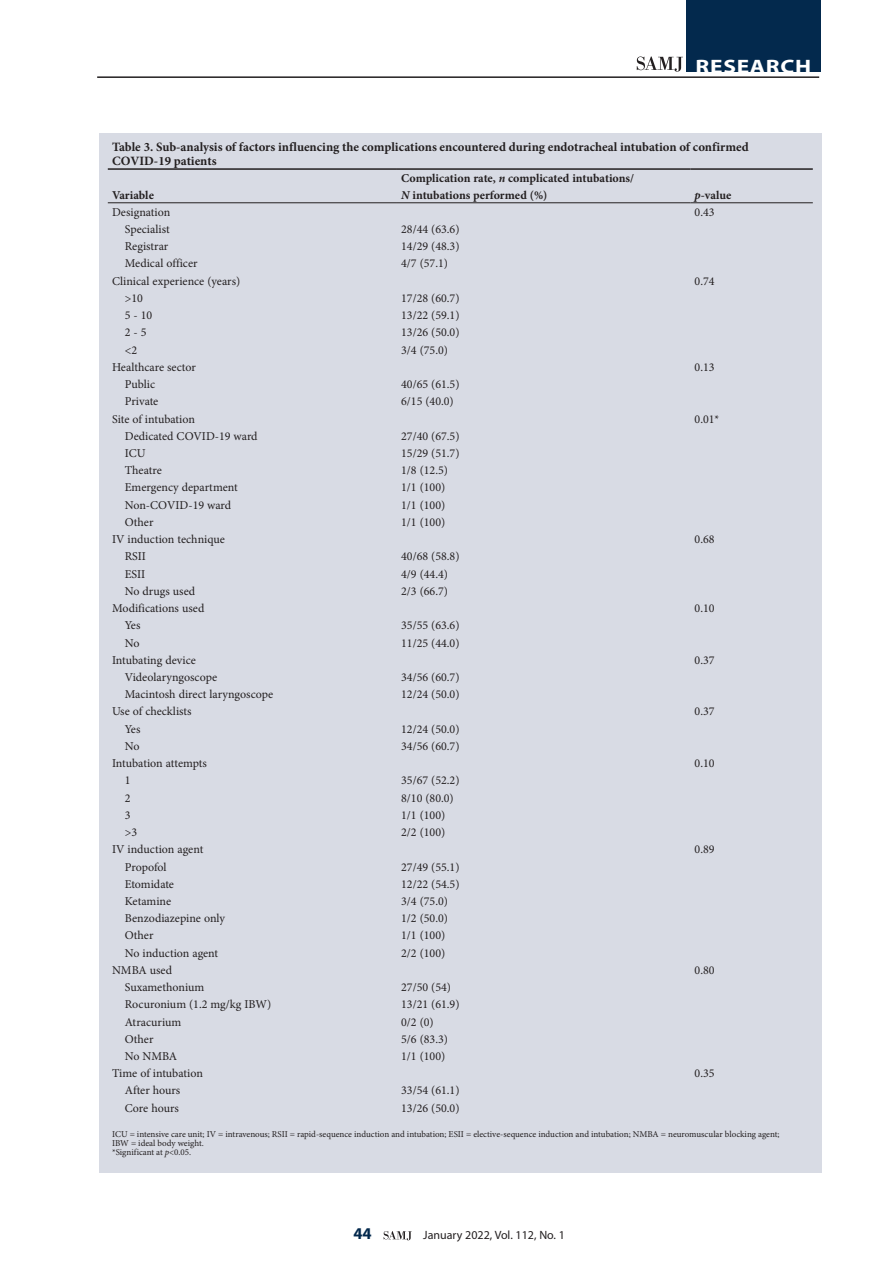
<style>
.page{position:relative;width:893px;height:1263px;background:#fff}
.page>*{position:absolute;margin:0;border:0;box-sizing:border-box;transform-origin:0 0}
.t1{font:700 19.5px "Myriad Pro";letter-spacing:.03em;color:#fff;scale:1.2 1}
.t2{font:700 16.5px "Myriad Pro";color:#03294d}
.TABLE_HEAD{font:700 12.75px/13.5px "Minion Pro";color:#231f20}
.TABLE_COPY{font:12px "Minion Pro";color:#231f20}
.TABLE_COPY_INDENT{font:12px "Minion Pro";color:#231f20}
.TABLE_FIELD_NAME{font:700 12px/16.5px "Minion Pro";letter-spacing:-.005em;color:#231f20}
.t3{font:12px "Myriad Pro";color:#231f20}
.TABLE_FOOTNOTE{font:9px/9px "Minion Pro";color:#231f20}
.s1{font-style:italic}
</style>
<div class="page">
<svg style="left:384px;top:1231px;width:28px;height:9px"></svg>
<hr style="left:97px;top:76px;width:722px;height:2px;background:#231f20">
<div style="left:686px;top:0;width:135px;height:72px;background:#03294d"></div>
<svg style="left:637px;top:57px;width:46px;height:15px"></svg>
<div style="left:99px;top:134px;width:722px;height:1039px;background:#d8dbe4"></div>
<hr style="left:108px;top:168px;width:289px;height:2px;background:#231f20">
<hr style="left:397px;top:168px;width:293px;height:2px;background:#231f20">
<hr style="left:690px;top:168px;width:123px;height:2px;background:#231f20">
<hr style="left:108px;top:202px;width:289px;height:1px;background:#231f20">
<hr style="left:397px;top:202px;width:293px;height:1px;background:#231f20">
<hr style="left:690px;top:202px;width:123px;height:1px;background:#231f20">
<h1 class="t1" style="left:696px;top:54px;width:98px">RESEARCH</h1>
<p class="TABLE_HEAD" style="left:112px;top:140px;width:638px">Table 3. Sub-analysis of factors influencing the complications encountered during endotracheal intubation of confirmed<br>COVID-19 patients</p>
<p class="TABLE_FIELD_NAME" style="left:112px;top:186px;width:43px">Variable</p>
<p class="TABLE_FIELD_NAME" style="left:401px;top:170px;width:234px">Complication rate, <span class="s1">n</span> complicated intubations/<br><span class="s1">N</span> intubations performed (%)</p>
<p class="TABLE_FIELD_NAME" style="left:695px;top:186px;width:38px"><span class="s1">p</span>-value</p>
<p class="TABLE_COPY" style="left:112px;top:204px;width:60px">Designation</p>
<p class="TABLE_COPY" style="left:695px;top:204px;width:22px">0.43</p>
<p class="TABLE_COPY_INDENT" style="left:125px;top:221px;width:46px">Specialist</p>
<p class="TABLE_COPY" style="left:401px;top:221px;width:60px">28/44 (63.6)</p>
<p class="TABLE_COPY_INDENT" style="left:125px;top:238px;width:45px">Registrar</p>
<p class="TABLE_COPY" style="left:401px;top:238px;width:60px">14/29 (48.3)</p>
<p class="TABLE_COPY_INDENT" style="left:125px;top:256px;width:74px">Medical officer</p>
<p class="TABLE_COPY" style="left:401px;top:256px;width:48px">4/7 (57.1)</p>
<p class="TABLE_COPY" style="left:112px;top:273px;width:130px">Clinical experience (years)</p>
<p class="TABLE_COPY" style="left:695px;top:273px;width:22px">0.74</p>
<p class="TABLE_COPY_INDENT" style="left:125px;top:290px;width:20px">&gt;10</p>
<p class="TABLE_COPY" style="left:401px;top:290px;width:60px">17/28 (60.7)</p>
<p class="TABLE_COPY_INDENT" style="left:125px;top:307px;width:29px">5 - 10</p>
<p class="TABLE_COPY" style="left:401px;top:307px;width:60px">13/22 (59.1)</p>
<p class="TABLE_COPY_INDENT" style="left:125px;top:324px;width:23px">2 - 5</p>
<p class="TABLE_COPY" style="left:401px;top:324px;width:60px">13/26 (50.0)</p>
<p class="TABLE_COPY_INDENT" style="left:125px;top:342px;width:14px">&lt;2</p>
<p class="TABLE_COPY" style="left:401px;top:342px;width:48px">3/4 (75.0)</p>
<p class="TABLE_COPY" style="left:112px;top:359px;width:85px">Healthcare sector</p>
<p class="TABLE_COPY" style="left:695px;top:359px;width:22px">0.13</p>
<p class="TABLE_COPY_INDENT" style="left:125px;top:376px;width:32px">Public</p>
<p class="TABLE_COPY" style="left:401px;top:376px;width:60px">40/65 (61.5)</p>
<p class="TABLE_COPY_INDENT" style="left:125px;top:393px;width:35px">Private</p>
<p class="TABLE_COPY" style="left:401px;top:393px;width:54px">6/15 (40.0)</p>
<p class="TABLE_COPY" style="left:112px;top:411px;width:84px">Site of intubation</p>
<p class="TABLE_COPY" style="left:695px;top:411px;width:26px">0.01*</p>
<p class="TABLE_COPY_INDENT" style="left:125px;top:428px;width:134px">Dedicated COVID-19 ward</p>
<p class="TABLE_COPY" style="left:401px;top:428px;width:60px">27/40 (67.5)</p>
<p class="TABLE_COPY_INDENT" style="left:125px;top:445px;width:22px">ICU</p>
<p class="TABLE_COPY" style="left:401px;top:445px;width:60px">15/29 (51.7)</p>
<p class="TABLE_COPY_INDENT" style="left:125px;top:462px;width:39px">Theatre</p>
<p class="TABLE_COPY" style="left:401px;top:462px;width:48px">1/8 (12.5)</p>
<p class="TABLE_COPY_INDENT" style="left:125px;top:480px;width:115px">Emergency department</p>
<p class="TABLE_COPY" style="left:401px;top:480px;width:46px">1/1 (100)</p>
<p class="TABLE_COPY_INDENT" style="left:125px;top:497px;width:108px">Non-COVID-19 ward</p>
<p class="TABLE_COPY" style="left:401px;top:497px;width:46px">1/1 (100)</p>
<p class="TABLE_COPY_INDENT" style="left:125px;top:514px;width:30px">Other</p>
<p class="TABLE_COPY" style="left:401px;top:514px;width:46px">1/1 (100)</p>
<p class="TABLE_COPY" style="left:112px;top:531px;width:114px">IV induction technique</p>
<p class="TABLE_COPY" style="left:695px;top:531px;width:22px">0.68</p>
<p class="TABLE_COPY_INDENT" style="left:125px;top:548px;width:23px">RSII</p>
<p class="TABLE_COPY" style="left:401px;top:548px;width:60px">40/68 (58.8)</p>
<p class="TABLE_COPY_INDENT" style="left:125px;top:566px;width:22px">ESII</p>
<p class="TABLE_COPY" style="left:401px;top:566px;width:48px">4/9 (44.4)</p>
<p class="TABLE_COPY_INDENT" style="left:125px;top:583px;width:72px">No drugs used</p>
<p class="TABLE_COPY" style="left:401px;top:583px;width:48px">2/3 (66.7)</p>
<p class="TABLE_COPY" style="left:112px;top:600px;width:94px">Modifications used</p>
<p class="TABLE_COPY" style="left:695px;top:600px;width:22px">0.10</p>
<p class="TABLE_COPY_INDENT" style="left:125px;top:617px;width:17px">Yes</p>
<p class="TABLE_COPY" style="left:401px;top:617px;width:60px">35/55 (63.6)</p>
<p class="TABLE_COPY_INDENT" style="left:125px;top:635px;width:16px">No</p>
<p class="TABLE_COPY" style="left:401px;top:635px;width:60px">11/25 (44.0)</p>
<p class="TABLE_COPY" style="left:112px;top:652px;width:85px">Intubating device</p>
<p class="TABLE_COPY" style="left:695px;top:652px;width:22px">0.37</p>
<p class="TABLE_COPY_INDENT" style="left:125px;top:669px;width:94px">Videolaryngoscope</p>
<p class="TABLE_COPY" style="left:401px;top:669px;width:60px">34/56 (60.7)</p>
<p class="TABLE_COPY_INDENT" style="left:125px;top:686px;width:150px">Macintosh direct laryngoscope</p>
<p class="TABLE_COPY" style="left:401px;top:686px;width:60px">12/24 (50.0)</p>
<p class="TABLE_COPY" style="left:112px;top:703px;width:81px">Use of checklists</p>
<p class="TABLE_COPY" style="left:695px;top:703px;width:22px">0.37</p>
<p class="TABLE_COPY_INDENT" style="left:125px;top:721px;width:17px">Yes</p>
<p class="TABLE_COPY" style="left:401px;top:721px;width:60px">12/24 (50.0)</p>
<p class="TABLE_COPY_INDENT" style="left:125px;top:738px;width:16px">No</p>
<p class="TABLE_COPY" style="left:401px;top:738px;width:60px">34/56 (60.7)</p>
<p class="TABLE_COPY" style="left:112px;top:755px;width:96px">Intubation attempts</p>
<p class="TABLE_COPY" style="left:695px;top:755px;width:22px">0.10</p>
<p class="TABLE_COPY_INDENT" style="left:125px;top:772px;width:7px">1</p>
<p class="TABLE_COPY" style="left:401px;top:772px;width:60px">35/67 (52.2)</p>
<p class="TABLE_COPY_INDENT" style="left:125px;top:790px;width:7px">2</p>
<p class="TABLE_COPY" style="left:401px;top:790px;width:54px">8/10 (80.0)</p>
<p class="TABLE_COPY_INDENT" style="left:125px;top:807px;width:7px">3</p>
<p class="TABLE_COPY" style="left:401px;top:807px;width:46px">1/1 (100)</p>
<p class="TABLE_COPY_INDENT" style="left:125px;top:824px;width:14px">&gt;3</p>
<p class="TABLE_COPY" style="left:401px;top:824px;width:46px">2/2 (100)</p>
<p class="TABLE_COPY" style="left:112px;top:841px;width:93px">IV induction agent</p>
<p class="TABLE_COPY" style="left:695px;top:841px;width:22px">0.89</p>
<p class="TABLE_COPY_INDENT" style="left:125px;top:859px;width:43px">Propofol</p>
<p class="TABLE_COPY" style="left:401px;top:859px;width:60px">27/49 (55.1)</p>
<p class="TABLE_COPY_INDENT" style="left:125px;top:876px;width:51px">Etomidate</p>
<p class="TABLE_COPY" style="left:401px;top:876px;width:60px">12/22 (54.5)</p>
<p class="TABLE_COPY_INDENT" style="left:125px;top:893px;width:48px">Ketamine</p>
<p class="TABLE_COPY" style="left:401px;top:893px;width:48px">3/4 (75.0)</p>
<p class="TABLE_COPY_INDENT" style="left:125px;top:910px;width:102px">Benzodiazepine only</p>
<p class="TABLE_COPY" style="left:401px;top:910px;width:48px">1/2 (50.0)</p>
<p class="TABLE_COPY_INDENT" style="left:125px;top:927px;width:30px">Other</p>
<p class="TABLE_COPY" style="left:401px;top:927px;width:46px">1/1 (100)</p>
<p class="TABLE_COPY_INDENT" style="left:125px;top:945px;width:95px">No induction agent</p>
<p class="TABLE_COPY" style="left:401px;top:945px;width:46px">2/2 (100)</p>
<p class="TABLE_COPY" style="left:112px;top:962px;width:61px">NMBA used</p>
<p class="TABLE_COPY" style="left:695px;top:962px;width:22px">0.80</p>
<p class="TABLE_COPY_INDENT" style="left:125px;top:979px;width:81px">Suxamethonium</p>
<p class="TABLE_COPY" style="left:401px;top:979px;width:51px">27/50 (54)</p>
<p class="TABLE_COPY_INDENT" style="left:125px;top:996px;width:148px">Rocuronium (1.2 mg/kg IBW)</p>
<p class="TABLE_COPY" style="left:401px;top:996px;width:60px">13/21 (61.9)</p>
<p class="TABLE_COPY_INDENT" style="left:125px;top:1014px;width:58px">Atracurium</p>
<p class="TABLE_COPY" style="left:401px;top:1014px;width:34px">0/2 (0)</p>
<p class="TABLE_COPY_INDENT" style="left:125px;top:1031px;width:30px">Other</p>
<p class="TABLE_COPY" style="left:401px;top:1031px;width:48px">5/6 (83.3)</p>
<p class="TABLE_COPY_INDENT" style="left:125px;top:1048px;width:54px">No NMBA</p>
<p class="TABLE_COPY" style="left:401px;top:1048px;width:46px">1/1 (100)</p>
<p class="TABLE_COPY" style="left:112px;top:1065px;width:92px">Time of intubation</p>
<p class="TABLE_COPY" style="left:695px;top:1065px;width:22px">0.35</p>
<p class="TABLE_COPY_INDENT" style="left:125px;top:1082px;width:57px">After hours</p>
<p class="TABLE_COPY" style="left:401px;top:1082px;width:60px">33/54 (61.1)</p>
<p class="TABLE_COPY_INDENT" style="left:125px;top:1100px;width:56px">Core hours</p>
<p class="TABLE_COPY" style="left:401px;top:1100px;width:60px">13/26 (50.0)</p>
<p class="TABLE_FOOTNOTE" style="left:112px;top:1129px;width:669px">ICU = intensive care unit; IV = intravenous; RSII = rapid-sequence induction and intubation; ESII = elective-sequence induction and intubation; NMBA = neuromuscular blocking agent;<br>IBW = ideal body weight.</p>
<p class="TABLE_FOOTNOTE" style="left:112px;top:1147px;width:81px">*Significant at <span class="s1">p</span>&lt;0.05.</p>
<h2 class="t2" style="left:353px;top:1223px;width:20px">44</h2>
<p class="t3" style="left:423px;top:1228px;width:143px">January 2022, Vol. 112, No. 1</p>
</div>
